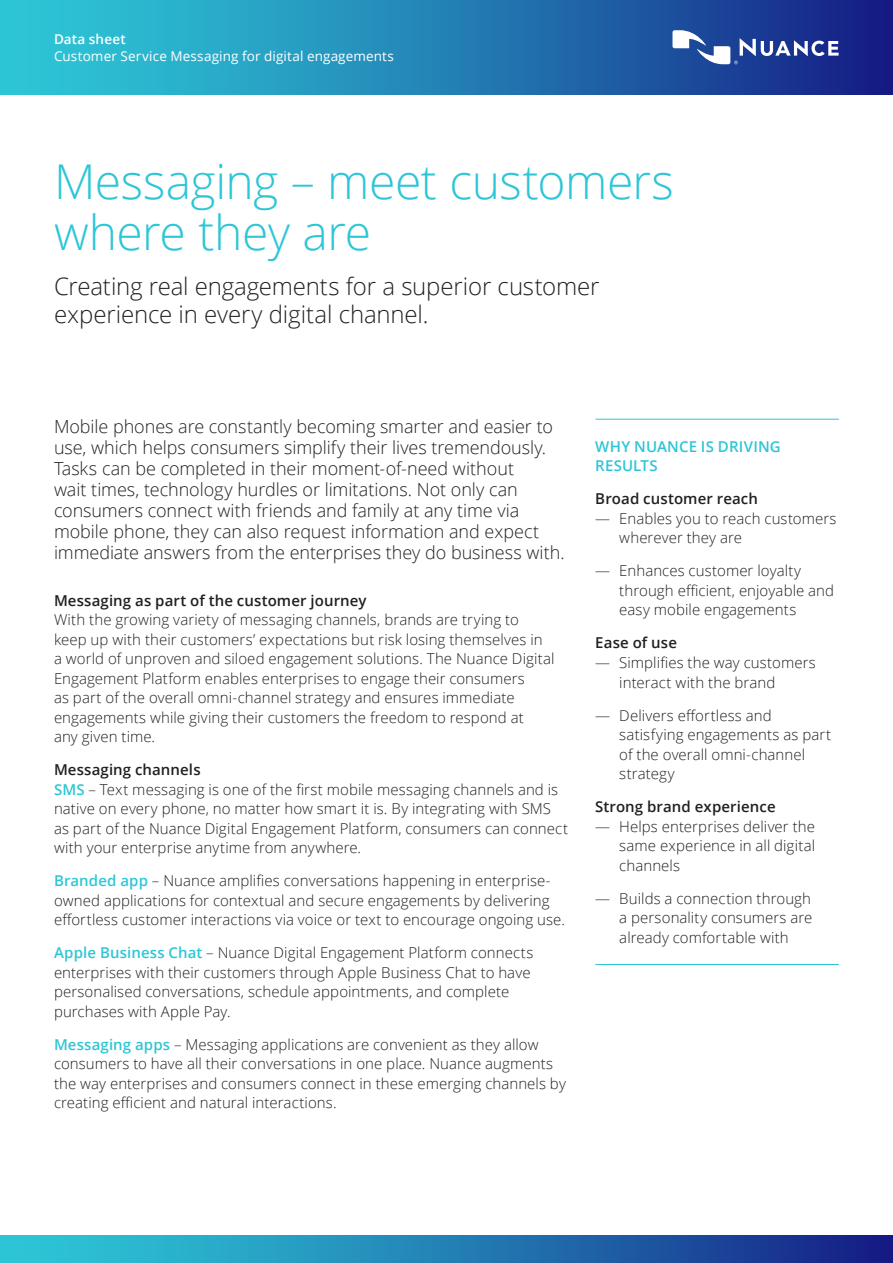
<style>
.page{position:relative;width:893px;height:1263px;background:#fff}
.page>*{position:absolute;margin:0;border:0;box-sizing:border-box;transform-origin:0 0}
.Headline_32_34{font:300 48px/51px "Open Sans";letter-spacing:-.01em;color:#2dc6d6}
.Subhead_16_19{font:300 24px/28.5px "Open Sans";letter-spacing:-.01em;color:#231f20}
.Intro_Text_12_14{font:300 18px/21px "Open Sans";letter-spacing:-.005em;color:#231f20}
.Body_Text_10_13{font:300 15px/19.5px "Open Sans";letter-spacing:.005em;color:#231f20}
.Body_Text_Subhead_10{font:600 15px "Open Sans";letter-spacing:.005em;color:#231f20}
.HIGHLIGHTS_10_13_w_r{font:600 15px/19.5px "Open Sans";letter-spacing:.01em;color:#2dc6d6}
.Product_Offering_Nam{font:13.5px "Open Sans";letter-spacing:.01em;color:#fff}
.Data_sheet_9_11{font:600 13.5px "Open Sans";letter-spacing:.01em;color:#fff}
.s1{font-weight:600;color:#2dc6d6}
</style>
<div class="page">
<div style="left:0;top:1236px;width:893px;height:27px;background:linear-gradient(to right,#2fd4dd,#162387)"></div>
<div style="left:0;top:0;width:893px;height:94px;background:linear-gradient(to right,#2fd4dd,#162387)"></div>
<svg style="left:672px;top:30px;width:167px;height:34px"></svg>
<hr style="left:595px;top:419px;width:244px;height:1px;background:#2dc6d6">
<hr style="left:595px;top:964px;width:244px;height:1px;background:#2dc6d6">
<p class="Data_sheet_9_11" style="left:54px;top:30px;width:73px">Data sheet</p>
<p class="Product_Offering_Nam" style="left:54px;top:47px;width:341px">Customer Service Messaging for digital engagements</p>
<p class="Headline_32_34" style="left:54px;top:155px;width:621px">Messaging – meet customers where they are</p>
<p class="Subhead_16_19" style="left:54px;top:271px;width:547px">Creating real engagements for a superior customer experience in every digital channel.</p>
<p class="Intro_Text_12_14" style="left:54px;top:415px;width:512px">Mobile phones are constantly becoming smarter and easier to use, which helps consumers simplify their lives tremendously.<br>Tasks can be completed in their moment-of-need without<br>wait times, technology hurdles or limitations. Not only can consumers connect with friends and family at any time via mobile phone, they can also request information and expect immediate answers from the enterprises they do business with.</p>
<p class="Body_Text_Subhead_10" style="left:54px;top:590px;width:314px">Messaging as part of the customer journey</p>
<p class="Body_Text_10_13" style="left:54px;top:609px;width:502px">With the growing variety of messaging channels, brands are trying to keep up with their customers’ expectations but risk losing themselves in<br>a world of unproven and siloed engagement solutions. The Nuance Digital Engagement Platform enables enterprises to engage their consumers<br>as part of the overall omni-channel strategy and ensures immediate engagements while giving their customers the freedom to respond at<br>any given time.</p>
<p class="Body_Text_Subhead_10" style="left:54px;top:759px;width:148px">Messaging channels</p>
<p class="Body_Text_10_13" style="left:54px;top:779px;width:516px"><span class="s1">SMS</span> – Text messaging is one of the first mobile messaging channels and is native on every phone, no matter how smart it is. By integrating with SMS as part of the Nuance Digital Engagement Platform, consumers can connect with your enterprise anytime from anywhere.</p>
<p class="Body_Text_10_13" style="left:54px;top:870px;width:512px"><span class="s1">Branded app</span> – Nuance amplifies conversations happening in enterprise&shy;owned applications for contextual and secure engagements by delivering effortless customer interactions via voice or text to encourage ongoing use.</p>
<p class="Body_Text_10_13" style="left:54px;top:942px;width:481px"><span class="s1">Apple Business Chat</span> – Nuance Digital Engagement Platform connects enterprises with their customers through Apple Business Chat to have personalised conversations, schedule appointments, and complete purchases with Apple Pay.</p>
<p class="Body_Text_10_13" style="left:54px;top:1034px;width:513px"><span class="s1">Messaging apps</span> – Messaging applications are convenient as they allow consumers to have all their conversations in one place. Nuance augments the way enterprises and consumers connect in these emerging channels by creating efficient and natural interactions.</p>
<p class="HIGHLIGHTS_10_13_w_r" style="left:595px;top:436px;width:187px">WHY NUANCE IS DRIVING<br>RESULTS</p>
<p class="Body_Text_Subhead_10" style="left:595px;top:489px;width:164px">Broad customer reach</p>
<p class="Body_Text_10_13" style="left:619px;top:508px;width:219px;text-indent:-24px">— Enables you to reach customers wherever they are</p>
<p class="Body_Text_10_13" style="left:619px;top:561px;width:216px;text-indent:-24px">— Enhances customer loyalty through efficient, enjoyable and easy mobile engagements</p>
<p class="Body_Text_Subhead_10" style="left:595px;top:633px;width:83px">Ease of use</p>
<p class="Body_Text_10_13" style="left:619px;top:652px;width:198px;text-indent:-24px">— Simplifies the way customers interact with the brand</p>
<p class="Body_Text_10_13" style="left:619px;top:705px;width:213px;text-indent:-24px">— Delivers effortless and satisfying engagements as part of the overall omni-channel strategy</p>
<p class="Body_Text_Subhead_10" style="left:595px;top:796px;width:182px">Strong brand experience</p>
<p class="Body_Text_10_13" style="left:619px;top:816px;width:197px;text-align:justify;text-indent:-24px">— Helps enterprises deliver the same experience in all digital channels</p>
<p class="Body_Text_10_13" style="left:619px;top:888px;width:195px;text-align:justify;text-indent:-24px">— Builds a connection through a personality consumers are already comfortable with</p>
</div>
